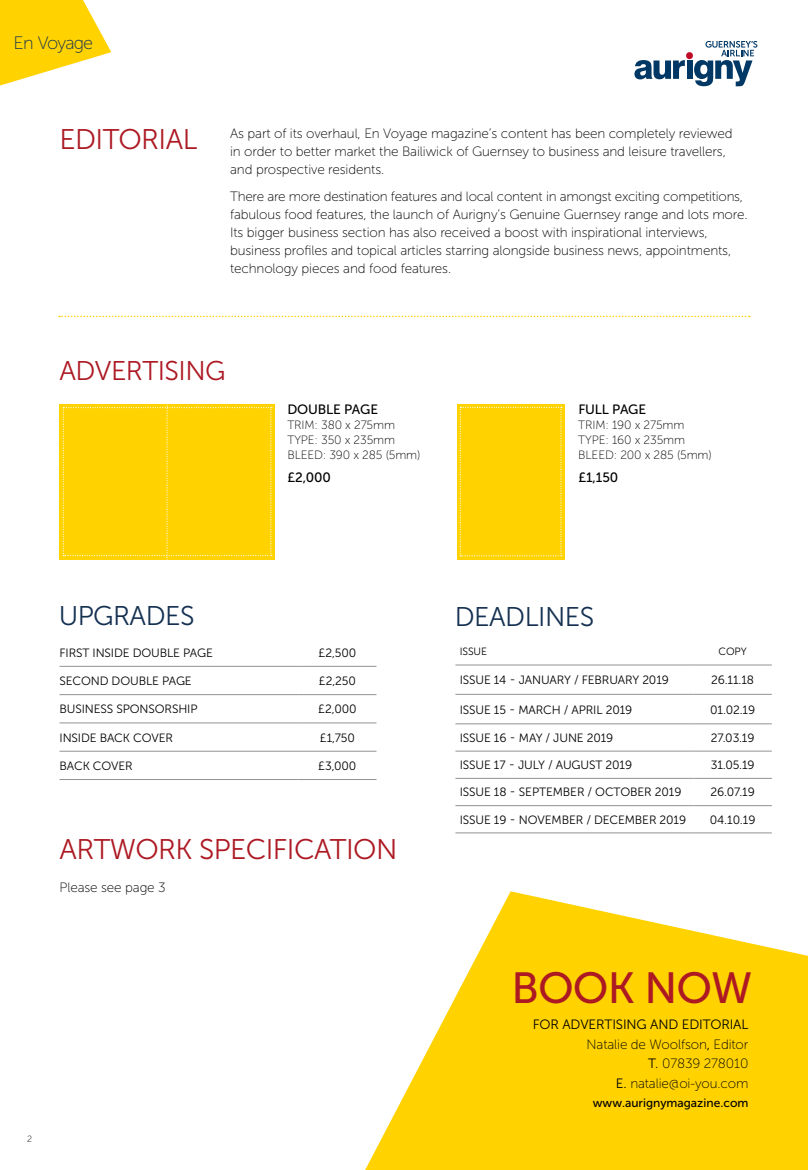
<style>
.page{position:relative;width:808px;height:1170px;background:#fff}
.page>*{position:absolute;margin:0;border:0;box-sizing:border-box;transform-origin:0 0}
.t1{font:43.5px "Museo Sans 500";letter-spacing:-.02em;color:#ad1923}
.t2{font:28.35px "Museo Sans 300";letter-spacing:-.02em;color:#ad1923}
.t3{font:27px "Museo Sans 300";letter-spacing:-.02em;color:#153152}
.t4{font:27px "Museo Sans 300";letter-spacing:-.02em;color:#ad1923}
.t5{font:18px "Museo Sans 100";letter-spacing:-.05em;color:#153152}
.t6{font:13.5px/18px "Museo Sans 100";letter-spacing:-.01em;color:#000}
.t7{font:13.5px "Museo Sans 500";letter-spacing:-.01em;color:#000}
.t8{font:13.5px "Museo Sans 300";letter-spacing:-.01em;color:#000}
.t9{font:12px "Museo Sans 300";letter-spacing:-.01em;color:#000}
.t10{font:12px/15px "Museo Sans 100";letter-spacing:-.01em;color:#000}
.t11{font:12px "Museo Sans 500";color:#000}
.t12{font:10.5px "Museo Sans 300";letter-spacing:-.01em;color:#000}
.t13{font:9px "Museo Sans 100";color:#000}
.s1{font-family:"Museo Sans 300"}
</style>
<div class="page">
<svg style="left:365px;top:891px;width:443px;height:278px;fill:#ffd200"></svg>
<svg style="left:60px;top:404px;width:3px;height:155px"></svg>
<div style="left:167px;top:404px;width:108px;height:155px;background:#ffd200"></div>
<div style="left:63px;top:404px;width:209px;height:156px;background:#ffd200"></div>
<svg style="left:457px;top:404px;width:107px;height:155px"></svg>
<div style="left:460px;top:407px;width:102px;height:149px;background:#ffd200"></div>
<hr style="left:60px;top:779px;width:238px;height:1px;background:#929292">
<hr style="left:298px;top:779px;width:78px;height:1px;background:#929292">
<hr style="left:60px;top:666px;width:238px;height:1px;background:#929292">
<hr style="left:298px;top:666px;width:78px;height:1px;background:#929292">
<hr style="left:60px;top:694px;width:238px;height:1px;background:#929292">
<hr style="left:298px;top:694px;width:78px;height:1px;background:#929292">
<hr style="left:60px;top:722px;width:238px;height:1px;background:#929292">
<hr style="left:298px;top:722px;width:78px;height:1px;background:#929292">
<hr style="left:60px;top:751px;width:238px;height:1px;background:#929292">
<hr style="left:298px;top:751px;width:78px;height:1px;background:#929292">
<svg style="left:59px;top:316px;width:691px;height:1px"></svg>
<svg style="left:0;top:0;width:111px;height:85px"></svg>
<svg style="left:634px;top:60px;width:51px;height:19px"></svg>
<div style="left:686px;top:60px;width:6px;height:19px;background:#003865"></div>
<svg style="left:694px;top:41px;width:63px;height:45px"></svg>
<div style="left:686px;top:52px;width:7px;height:7px;background:#c10a27;border-radius:50%"></div>
<hr style="left:455px;top:664px;width:238px;height:1px;background:#929292">
<hr style="left:693px;top:664px;width:79px;height:1px;background:#929292">
<hr style="left:455px;top:694px;width:238px;height:1px;background:#929292">
<hr style="left:693px;top:694px;width:79px;height:1px;background:#929292">
<hr style="left:455px;top:723px;width:238px;height:1px;background:#929292">
<hr style="left:693px;top:723px;width:79px;height:1px;background:#929292">
<hr style="left:455px;top:750px;width:238px;height:1px;background:#929292">
<hr style="left:693px;top:750px;width:79px;height:1px;background:#929292">
<hr style="left:455px;top:778px;width:238px;height:1px;background:#929292">
<hr style="left:693px;top:778px;width:79px;height:1px;background:#929292">
<hr style="left:455px;top:805px;width:238px;height:1px;background:#929292">
<hr style="left:693px;top:805px;width:79px;height:1px;background:#929292">
<hr style="left:455px;top:832px;width:238px;height:1px;background:#929292">
<hr style="left:693px;top:832px;width:79px;height:1px;background:#929292">
<h3 class="t5" style="left:14px;top:33px;width:81px">En Voyage</h3>
<h2 class="t2" style="left:60px;top:124px;width:139px">EDITORIAL</h2>
<p class="t6" style="left:230px;top:125px;width:504px">As part of its overhaul, En Voyage magazine’s content has been completely reviewed in order to better market the Bailiwick of Guernsey to business and leisure travellers, and prospective residents.</p>
<p class="t6" style="left:230px;top:187px;width:519px">There are more destination features and local content in amongst exciting competitions, fabulous food features, the launch of Aurigny’s Genuine Guernsey range and lots more.<br>Its bigger business section has also received a boost with inspirational interviews, business profiles and topical articles starring alongside business news, appointments, technology pieces and food features.</p>
<h3 class="t4" style="left:60px;top:356px;width:168px">ADVERTISING</h3>
<p class="t7" style="left:287px;top:402px;width:92px">DOUBLE PAGE</p>
<p class="t10" style="left:287px;top:417px;width:135px">TRIM: 380 x 275mm<br>TYPE: 350 x 235mm<br>BLEED: 390 x 285 (5mm)</p>
<p class="t7" style="left:287px;top:470px;width:45px">£2,000</p>
<p class="t7" style="left:578px;top:402px;width:69px">FULL PAGE</p>
<p class="t10" style="left:578px;top:417px;width:135px">TRIM: 190 x 275mm<br>TYPE: 160 x 235mm<br>BLEED: 200 x 285 (5mm)</p>
<p class="t7" style="left:578px;top:470px;width:41px">£1,150</p>
<h3 class="t3" style="left:59px;top:601px;width:137px">UPGRADES</h3>
<p class="t9" style="left:60px;top:646px;width:155px">FIRST INSIDE DOUBLE PAGE</p>
<p class="t9" style="left:318px;top:646px;width:39px">£2,500</p>
<p class="t9" style="left:60px;top:674px;width:134px">SECOND DOUBLE PAGE</p>
<p class="t9" style="left:319px;top:674px;width:39px">£2,250</p>
<p class="t9" style="left:60px;top:702px;width:140px">BUSINESS SPONSORSHIP</p>
<p class="t9" style="left:318px;top:702px;width:40px">£2,000</p>
<p class="t9" style="left:60px;top:731px;width:115px">INSIDE BACK COVER</p>
<p class="t9" style="left:320px;top:731px;width:37px">£1,750</p>
<p class="t9" style="left:60px;top:759px;width:75px">BACK COVER</p>
<p class="t9" style="left:318px;top:759px;width:40px">£3,000</p>
<h2 class="t2" style="left:60px;top:833px;width:339px">ARTWORK SPECIFICATION</h2>
<p class="t6" style="left:60px;top:878px;width:108px">Please see page 3</p>
<p class="t13" style="left:27px;top:1133px;width:7px">2</p>
<h3 class="t3" style="left:455px;top:602px;width:141px">DEADLINES</h3>
<p class="t12" style="left:460px;top:646px;width:29px">ISSUE</p>
<p class="t12" style="left:718px;top:646px;width:30px">COPY</p>
<p class="t9" style="left:460px;top:673px;width:211px">ISSUE 14 - JANUARY / FEBRUARY 2019</p>
<p class="t9" style="left:711px;top:673px;width:44px">26.11.18</p>
<p class="t9" style="left:460px;top:703px;width:174px">ISSUE 15 - MARCH / APRIL 2019</p>
<p class="t9" style="left:710px;top:703px;width:46px">01.02.19</p>
<p class="t9" style="left:460px;top:731px;width:155px">ISSUE 16 - MAY / JUNE 2019</p>
<p class="t9" style="left:711px;top:731px;width:45px">27.03.19</p>
<p class="t9" style="left:460px;top:758px;width:174px">ISSUE 17 - JULY / AUGUST 2019</p>
<p class="t9" style="left:711px;top:758px;width:45px">31.05.19</p>
<p class="t9" style="left:460px;top:785px;width:223px">ISSUE 18 - SEPTEMBER / OCTOBER 2019</p>
<p class="t9" style="left:711px;top:785px;width:46px">26.07.19</p>
<p class="t9" style="left:460px;top:813px;width:228px">ISSUE 19 - NOVEMBER / DECEMBER 2019</p>
<p class="t9" style="left:710px;top:813px;width:47px">04.10.19</p>
<h1 class="t1" style="left:511px;top:963px;width:242px">BOOK NOW</h1>
<p class="t8" style="left:533px;top:1017px;width:217px">FOR ADVERTISING AND EDITORIAL</p>
<p class="t6" style="left:586px;top:1034px;width:163px;line-height:19.5px;text-align:right">Natalie de Woolfson<span class="s1">,</span> Editor<br><span class="s1">T.</span> 07839 278010<br><span class="s1">E.</span> natalie@oi-you.com</p>
<p class="t11" style="left:593px;top:1096px;width:157px">www.aurignymagazine.com</p>
</div>
